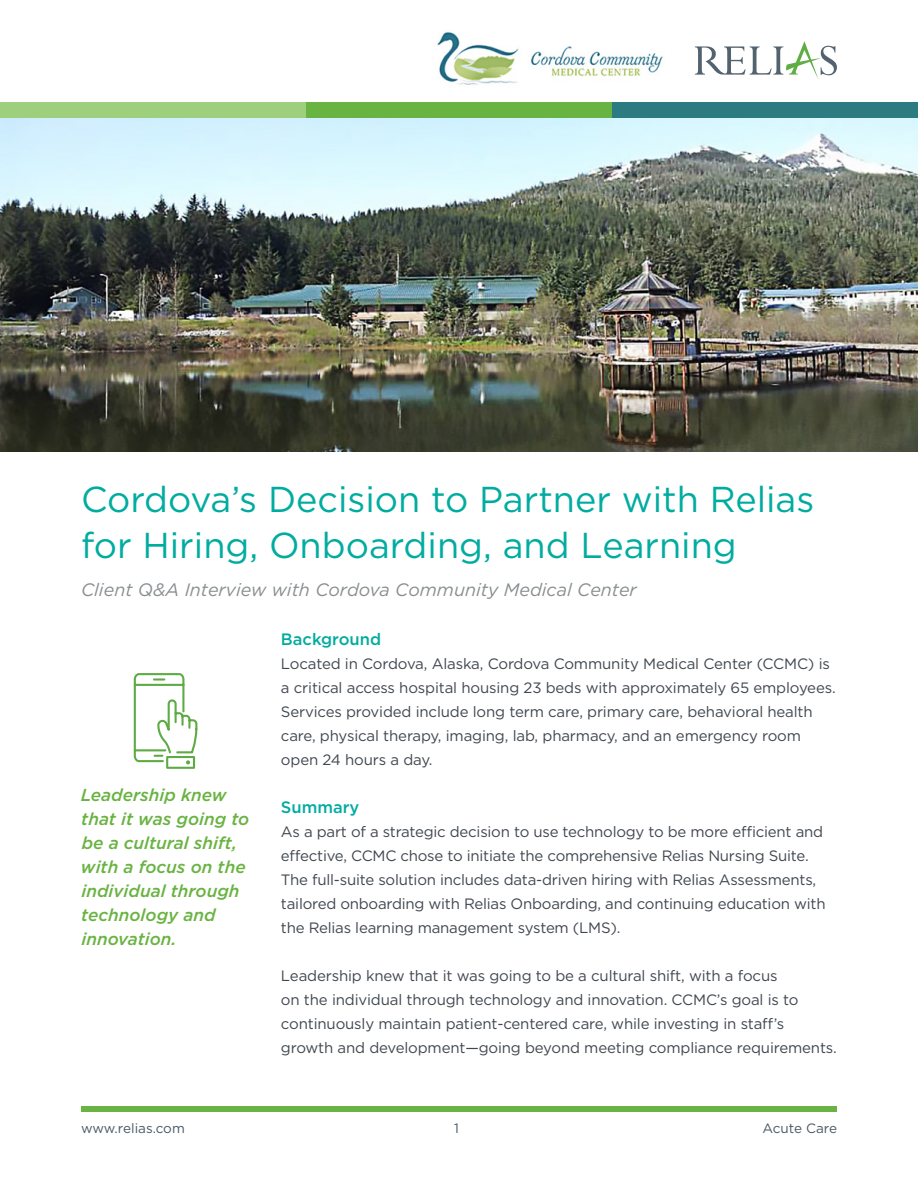
<style>
.page{position:relative;width:918px;height:1188px;background:#fff}
.page>*{position:absolute;margin:0;border:0;box-sizing:border-box;transform-origin:0 0}
.t1{font:36px/46.5px "Gotham";color:#00aca0}
.t2{font:italic 18px "Gotham";color:#898e90}
.t3{font:italic 500 17.25px/24px "Gotham";color:#69b342}
.t4{font:500 16.5px "Gotham";color:#00aca0}
.t5{font:15px/24px "Gotham";letter-spacing:-.01em;color:#40474f}
.t6{font:13.5px "Gotham";color:#485865}
</style>
<div class="page">
<div style="left:81px;top:1106px;width:756px;height:6px;background:#69b342"></div>
<img style="left:0;top:118px;width:918px;height:333px">
<div style="left:0;top:103px;width:306px;height:15px;background:#9ecf7c"></div>
<div style="left:306px;top:103px;width:306px;height:15px;background:#69b342"></div>
<div style="left:612px;top:103px;width:306px;height:15px;background:#2c7b80"></div>
<svg style="left:695px;top:41px;width:142px;height:38px"></svg>
<img style="left:437px;top:32px;width:226px;height:53px">
<svg style="left:133px;top:673px;width:65px;height:96px"></svg>
<h1 class="t1" style="left:81px;top:475px;width:735px">Cordova’s Decision to Partner with Relias for Hiring, Onboarding, and Learning</h1>
<p class="t2" style="left:81px;top:578px;width:557px">Client Q&amp;A Interview with Cordova Community Medical Center</p>
<p class="t4" style="left:281px;top:629px;width:102px">Background</p>
<p class="t5" style="left:281px;top:652px;width:556px">Located in Cordova, Alaska, Cordova Community Medical Center (CCMC) is a critical access hospital housing 23 beds with approximately 65 employees.<br>Services provided include long term care, primary care, behavioral health care, physical therapy, imaging, lab, pharmacy, and an emergency room open 24 hours a day.</p>
<p class="t4" style="left:281px;top:797px;width:80px">Summary</p>
<p class="t5" style="left:281px;top:820px;width:546px">As a part of a strategic decision to use technology to be more efficient and effective, CCMC chose to initiate the comprehensive Relias Nursing Suite.<br>The full-suite solution includes data-driven hiring with Relias Assessments, tailored onboarding with Relias Onboarding, and continuing education with the Relias learning management system (LMS).</p>
<p class="t5" style="left:281px;top:964px;width:557px">Leadership knew that it was going to be a cultural shift, with a focus<br>on the individual through technology and innovation. CCMC’s goal is to continuously maintain patient-centered care, while investing in staff’s growth and development—going beyond meeting compliance requirements.</p>
<p class="t3" style="left:81px;top:782px;width:170px">Leadership knew that it was going to be a cultural shift, with a focus on the individual through technology and innovation.</p>
<p class="t6" style="left:81px;top:1119px;width:105px">www.relias.com</p>
<p class="t6" style="left:454px;top:1119px;width:6px">1</p>
<p class="t6" style="left:762px;top:1119px;width:76px">Acute Care</p>
</div>
